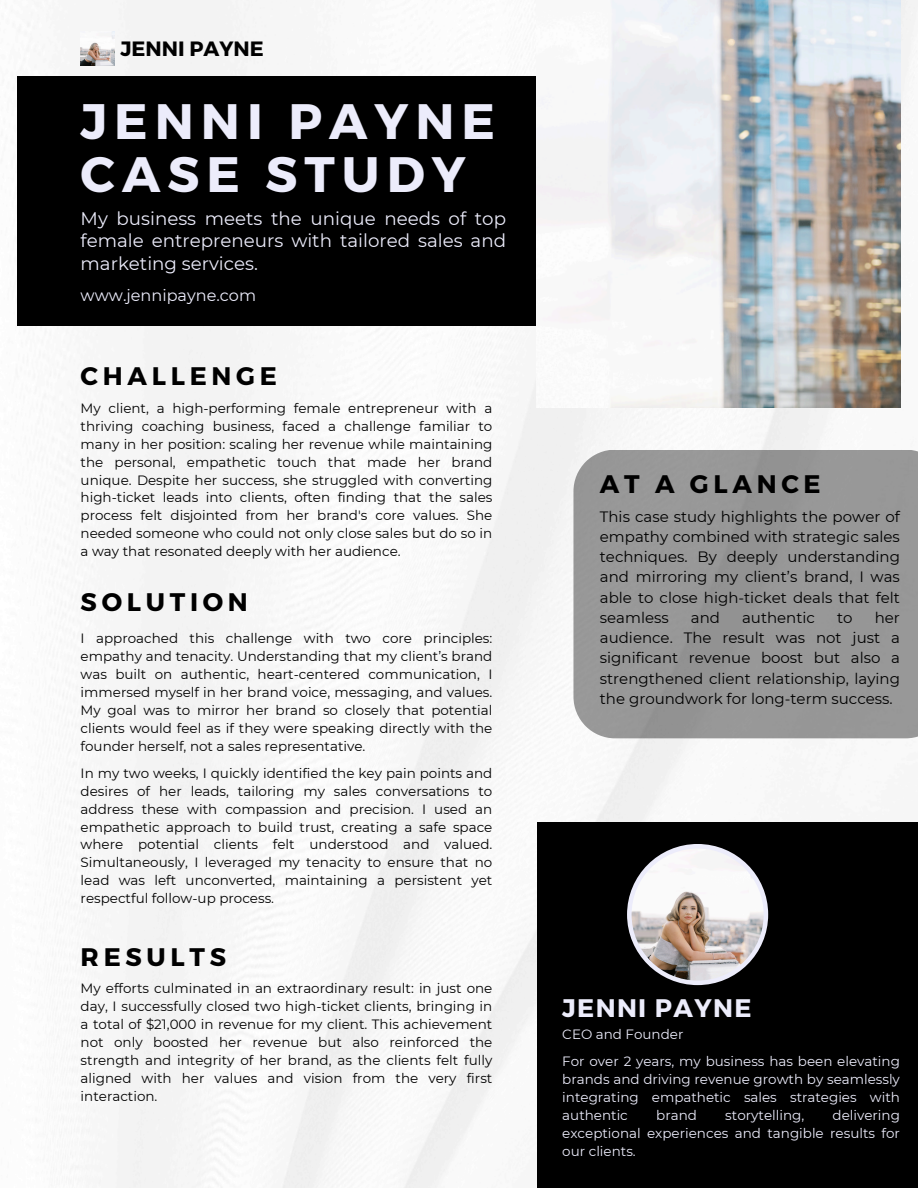
<style>
.page{position:relative;width:918px;height:1188px;background:#fff}
.page>*{position:absolute;margin:0;border:0;box-sizing:border-box;transform-origin:0 0}
.t1{font:700 49.8px/52.9px "Montserrat";letter-spacing:.14em;color:#ececfb}
.t2{font:700 25.35px "Montserrat";letter-spacing:.185em;color:#000}
.t3{font:700 25.35px "Montserrat";letter-spacing:.055em;color:#ececfb}
.t4{font:700 20.7px "Montserrat";color:#000}
.t5{font:18.3px/22.4px "Montserrat";color:#ececfb;text-align:justify}
.t6{font:16.05px "Montserrat";color:#ececfb}
.t7{font:15px/20.2px "Montserrat";color:#000;text-align:justify}
.t8{font:13.5px/18px "Montserrat";color:#000;text-align:justify}
.t9{font:13.5px/18px "Montserrat";color:#ececfb;text-align:justify}
</style>
<div class="page">
<img style="left:17px;top:0;width:901px;height:1188px">
<div style="left:18px;top:77px;width:599px;height:249px;background:#000"></div>
<img style="left:537px;top:0;width:363px;height:407px">
<div style="left:573px;top:450px;width:345px;height:288px;background:#989898"></div>
<div style="left:537px;top:823px;width:381px;height:365px;background:#000"></div>
<div style="left:627px;top:844px;width:141px;height:141px;background:#ececfb;border-radius:50%"></div>
<img style="left:632px;top:849px;width:132px;height:132px;border-radius:50%">
<img style="left:81px;top:32px;width:33px;height:33px">
<h2 class="t4" style="left:120px;top:35px;width:145px">JENNI PAYNE</h2>
<h1 class="t1" style="left:81px;top:92px;width:416px">JENNI PAYNE<br>CASE STUDY</h1>
<h4 class="t5" style="left:81px;top:207px;width:427px">My business meets the unique needs of top female entrepreneurs with tailored sales and marketing services.</h4>
<h5 class="t6" style="left:81px;top:285px;width:177px">www.jennipayne.com</h5>
<p class="t2" style="left:81px;top:360px;width:198px">CHALLENGE</p>
<h2 class="t8" style="left:81px;top:399px;width:413px">My client, a high-performing female entrepreneur with a thriving coaching business, faced a challenge familiar to many in her position: scaling her revenue while maintaining the personal, empathetic touch that made her brand unique. Despite her success, she struggled with converting high-ticket leads into clients, often finding that the sales process felt disjointed from her brand's core values. She needed someone who could not only close sales but do so in a way that resonated deeply with her audience.</h2>
<h5 class="t2" style="left:81px;top:586px;width:169px">SOLUTION</h5>
<h2 class="t8" style="left:81px;top:629px;width:413px">I approached this challenge with two core principles: empathy and tenacity. Understanding that my client’s brand was built on authentic, heart-centered communication, I immersed myself in her brand voice, messaging, and values.<br>My goal was to mirror her brand so closely that potential clients would feel as if they were speaking directly with the founder herself, not a sales representative.</h2>
<h2 class="t8" style="left:81px;top:764px;width:413px">In my two weeks, I quickly identified the key pain points and desires of her leads, tailoring my sales conversations to address these with compassion and precision. I used an empathetic approach to build trust, creating a safe space where potential clients felt understood and valued.<br>Simultaneously, I leveraged my tenacity to ensure that no lead was left unconverted, maintaining a persistent yet respectful follow-up process.</h2>
<p class="t2" style="left:81px;top:940px;width:147px">RESULTS</p>
<p class="t8" style="left:81px;top:979px;width:413px">My efforts culminated in an extraordinary result: in just one day, I successfully closed two high-ticket clients, bringing in a total of $21,000 in revenue for my client. This achievement not only boosted her revenue but also reinforced the strength and integrity of her brand, as the clients felt fully aligned with her values and vision from the very first interaction.</p>
<p class="t2" style="left:600px;top:467px;width:222px">AT A GLANCE</p>
<p class="t7" style="left:600px;top:506px;width:302px">This case study highlights the power of empathy combined with strategic sales techniques. By deeply understanding and mirroring my client’s brand, I was able to close high-ticket deals that felt seamless</p>
<p class="t7" style="left:600px;top:607px;width:302px;text-indent:275px">her audience. The result was not just a significant revenue boost but also a strengthened client relationship, laying the groundwork for long-term success.</p>
<p class="t7" style="left:691px;top:607px;width:31px">and</p>
<p class="t7" style="left:742px;top:607px;width:74px">authentic</p>
<p class="t7" style="left:837px;top:607px;width:17px">to</p>
<p class="t3" style="left:562px;top:991px;width:191px">JENNI PAYNE</p>
<p class="t9" style="left:562px;top:1026px;width:123px">CEO and Founder</p>
<h2 class="t9" style="left:562px;top:1052px;width:339px">For over 2 years, my business has been elevating brands and driving revenue growth by seamlessly integrating empathetic sales strategies with authentic</h2>
<h2 class="t9" style="left:562px;top:1106px;width:339px;text-indent:270px">delivering exceptional experiences and tangible results for our clients.</h2>
<h2 class="t9" style="left:656px;top:1106px;width:42px">brand</h2>
<h2 class="t9" style="left:725px;top:1106px;width:80px">storytelling,</h2>
</div>
